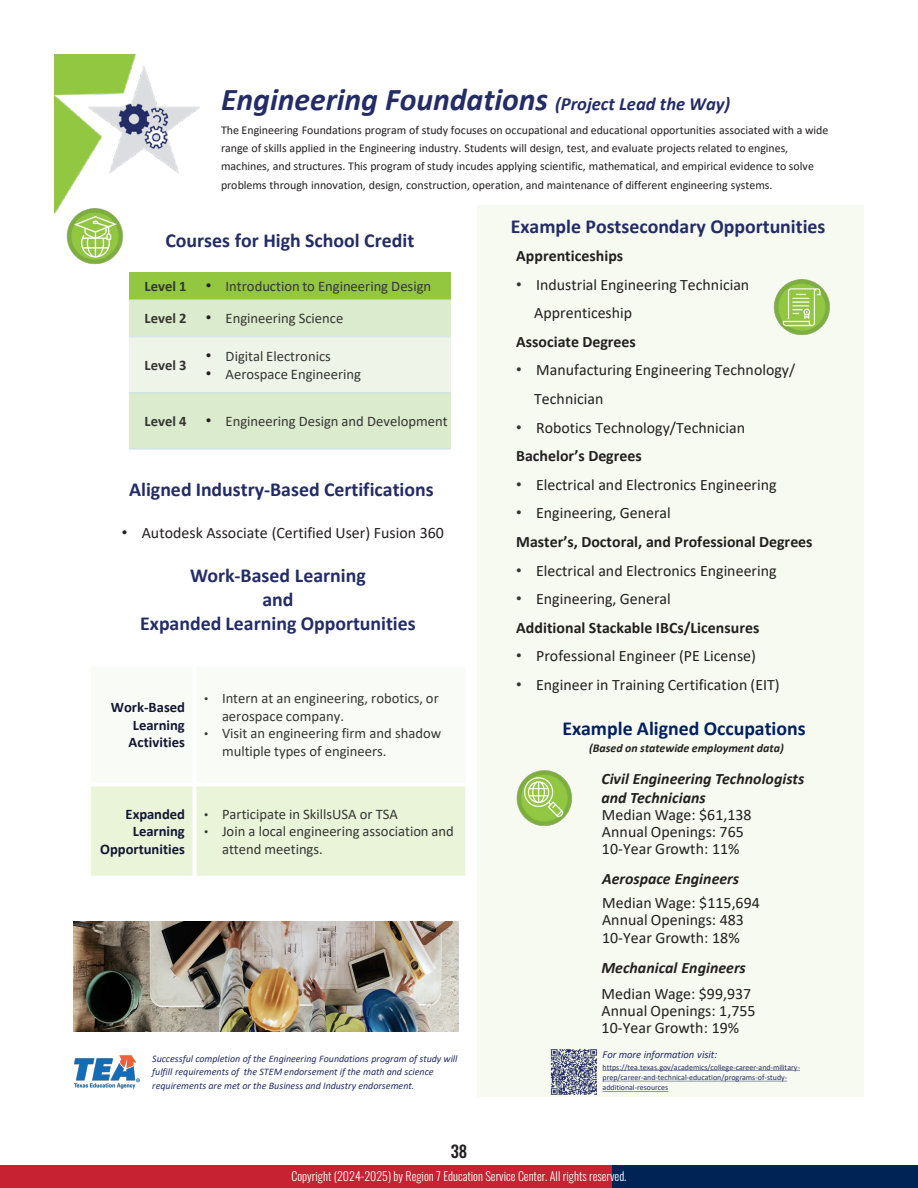
<style>
.page{position:relative;width:918px;height:1188px;background:#fff}
.page>*{position:absolute;margin:0;border:0;box-sizing:border-box;transform-origin:0 0}
.t1{font:italic 700 31.8px "Calibri";color:#232c65}
.t2{font:700 19.8px/23.9px "Calibri";color:#232c65;text-align:center}
.t3{font:700 19.8px "Calibri";color:#002060}
.t4{font:500 16.5px "Oswald";color:#231f20}
.t5{font:15.9px/17.2px "Calibri";color:#231f20}
.t6{font:700 15.9px/28.7px "Calibri";color:#231f20}
.t7{font:italic 700 15.9px/19px "Calibri";color:#231f20}
.t8{font:14.55px/17.5px "Calibri";color:#363534}
.t9{font:700 14.55px/17.5px "Calibri";color:#121633;text-align:justify}
.t10{font:700 14.55px "Calibri";color:#363534}
.t11{font:300 12px "Oswald";color:#fff}
.t12{font:11.85px/18.3px "Calibri";color:#231f20}
.t13{font:italic 700 11.85px "Calibri";color:#231f20}
.t14{font:italic 10.65px "Calibri";letter-spacing:-.005em;color:#232c65}
.t15{font:italic 10.05px/13.4px "Calibri";letter-spacing:-.005em;color:#232c65}
.t16{font:7.95px/10.4px "Calibri";letter-spacing:-.005em;color:#232c65}
.s1{font-size:18.6px}
.s2{font-weight:700}
.s3{font-family:"Arial";font-size:15.9px;color:#231f20}
.s4{font-family:"Arial"}
.s5{font-family:"Arial";font-size:11.85px}
.s6{font-family:"Arial";color:#363534}
.s7{font-family:"Arial";font-weight:400;color:#363534}
.s8{font-weight:400}
.s9{font-weight:700;font-style:italic}
.s10{font-weight:400;font-style:normal}
</style>
<div class="page">
<div style="left:0;top:1166px;width:612px;height:22px;background:#c62231"></div>
<div style="left:612px;top:1166px;width:306px;height:22px;background:#002355"></div>
<img style="left:54px;top:54px;width:810px;height:978px">
<div style="left:129px;top:272px;width:67px;height:28px;background:#93c740"></div>
<div style="left:196px;top:272px;width:254px;height:28px;background:#93c740"></div>
<div style="left:129px;top:300px;width:67px;height:37px;background:#dbebcd"></div>
<div style="left:196px;top:300px;width:254px;height:37px;background:#dbebcd"></div>
<div style="left:129px;top:337px;width:67px;height:56px;background:#eef5e8"></div>
<div style="left:196px;top:337px;width:254px;height:56px;background:#eef5e8"></div>
<div style="left:129px;top:393px;width:67px;height:56px;background:#dbebcd"></div>
<div style="left:196px;top:393px;width:254px;height:56px;background:#dbebcd"></div>
<hr style="left:129px;top:299px;width:322px;height:1px;background:#cde0f0">
<hr style="left:129px;top:336px;width:322px;height:1px;background:#cde0f0">
<hr style="left:129px;top:392px;width:322px;height:1px;background:#cde0f0">
<hr style="left:129px;top:449px;width:322px;height:1px;background:#cde0f0">
<div style="left:477px;top:206px;width:387px;height:891px;background:#f6faf0"></div>
<img style="left:74px;top:1055px;width:66px;height:34px">
<img style="left:550px;top:1049px;width:47px;height:46px">
<svg style="left:603px;top:1081px;width:184px;height:1px"></svg>
<svg style="left:603px;top:1091px;width:65px;height:1px"></svg>
<img style="left:773px;top:279px;width:57px;height:56px">
<img style="left:63px;top:206px;width:64px;height:61px">
<img style="left:74px;top:922px;width:385px;height:110px">
<div style="left:89px;top:665px;width:106px;height:120px;background:#f9fcf6"></div>
<div style="left:195px;top:665px;width:272px;height:120px;background:#f9fcf6"></div>
<div style="left:89px;top:785px;width:106px;height:93px;background:#e9f4d9"></div>
<div style="left:195px;top:785px;width:272px;height:93px;background:#e9f4d9"></div>
<hr style="left:193px;top:663px;width:4px;height:217px;background:#fff">
<svg style="left:91px;top:785px;width:374px;height:2px"></svg>
<hr style="left:87px;top:663px;width:4px;height:217px;background:#fff">
<hr style="left:465px;top:663px;width:4px;height:217px;background:#fff">
<hr style="left:87px;top:663px;width:382px;height:4px;background:#fff">
<hr style="left:87px;top:876px;width:382px;height:4px;background:#fff">
<img style="left:516px;top:770px;width:56px;height:56px">
<p class="t1" style="left:221px;top:77px;width:511px">Engineering Foundations <span class="s1">(Project Lead the Way)</span></p>
<p class="t12" style="left:221px;top:120px;width:609px">The Engineering Foundations program of study focuses on occupational and educational opportunities associated with a wide range of skills applied in the Engineering industry. Students will design, test, and evaluate projects related to engines, machines, and structures. This program of study incudes applying scientific, mathematical, and empirical evidence to solve problems through innovation, design, construction, operation, and maintenance of different engineering systems.</p>
<p class="t2" style="left:165px;top:228px;width:250px">Courses for High School Credit</p>
<p class="t8" style="left:145px;top:277px;width:288px"><span class="s2">Level 1</span> <span class="s3">•</span> Introduction to Engineering Design</p>
<p class="t8" style="left:145px;top:310px;width:200px"><span class="s2">Level 2</span> <span class="s3">•</span> Engineering Science</p>
<p class="t10" style="left:145px;top:355px;width:44px">Level 3</p>
<p class="t8" style="left:206px;top:347px;width:127px"><span class="s3">•</span> Digital Electronics</p>
<p class="t8" style="left:206px;top:366px;width:157px"><span class="s3">•</span> Aerospace Engineering</p>
<p class="t8" style="left:145px;top:412px;width:305px"><span class="s2">Level 4</span> <span class="s3">•</span> Engineering Design and Development</p>
<p class="t2" style="left:129px;top:477px;width:306px">Aligned Industry-Based Certifications</p>
<p class="t5" style="left:122px;top:523px;width:324px"><span class="s4">•</span> Autodesk Associate (Certified User) Fusion 360</p>
<p class="t2" style="left:140px;top:563px;width:277px">Work-Based Learning<br>and<br>Expanded Learning Opportunities</p>
<p class="t9" style="left:129px;top:698px;width:58px;text-indent:-18px">Work-Based Learning Activities</p>
<p class="t8" style="left:222px;top:689px;width:218px;text-indent:-18px"><span class="s5">•</span> Intern at an engineering, robotics, or aerospace company.</p>
<p class="t8" style="left:222px;top:724px;width:221px;text-indent:-18px"><span class="s5">•</span> Visit an engineering firm and shadow multiple types of engineers.</p>
<p class="t9" style="left:100px;top:805px;width:86px;text-align:right">Expanded<br>Learning<br>Opportunities</p>
<p class="t8" style="left:204px;top:805px;width:195px"><span class="s5">•</span> Participate in SkillsUSA or TSA</p>
<p class="t8" style="left:222px;top:822px;width:233px;text-indent:-18px"><span class="s5">•</span> Join a local engineering association and attend meetings.</p>
<p class="t2" style="left:511px;top:214px;width:316px">Example Postsecondary Opportunities</p>
<p class="t6" style="left:516px;top:241px;width:109px">Apprenticeships</p>
<p class="t5" style="left:516px;top:275px;width:235px"><span class="s6">•</span> Industrial Engineering Technician</p>
<p class="t5" style="left:534px;top:304px;width:100px">Apprenticeship</p>
<p class="t6" style="left:516px;top:327px;width:121px">Associate Degrees</p>
<p class="t5" style="left:534px;top:355px;width:263px;line-height:28.7px;text-indent:-18px"><span class="s6">•</span> Manufacturing Engineering Technology/<br>Technician</p>
<p class="t5" style="left:516px;top:413px;width:230px;line-height:28.7px"><span class="s6">•</span> Robotics Technology/Technician<br><span class="s2">Bachelor’s Degrees</span></p>
<p class="t5" style="left:516px;top:475px;width:262px"><span class="s6">•</span> Electrical and Electronics Engineering</p>
<p class="t6" style="left:516px;top:499px;width:298px"><span class="s7">•</span> <span class="s8">Engineering, General<br></span>Master’s, Doctoral, and Professional Degrees</p>
<p class="t5" style="left:516px;top:561px;width:262px"><span class="s6">•</span> Electrical and Electronics Engineering</p>
<p class="t6" style="left:516px;top:584px;width:245px"><span class="s7">•</span> <span class="s8">Engineering, General<br></span>Additional Stackable IBCs/Licensures</p>
<p class="t5" style="left:516px;top:647px;width:241px"><span class="s6">•</span> Professional Engineer (PE License)</p>
<p class="t5" style="left:516px;top:676px;width:265px"><span class="s6">•</span> Engineer in Training Certification (EIT)</p>
<p class="t3" style="left:563px;top:715px;width:244px">Example Aligned Occupations</p>
<p class="t13" style="left:589px;top:739px;width:196px">(Based on statewide employment data)</p>
<p class="t7" style="left:601px;top:769px;width:204px">Civil Engineering Technologists and Technicians</p>
<p class="t5" style="left:602px;top:805px;width:151px">Median Wage: $61,138<br>Annual Openings: 765<br>10-Year Growth: 11%</p>
<p class="t5" style="left:602px;top:867px;width:159px;line-height:23.9px"><span class="s9">Aerospace Engineers<br></span>Median Wage: $115,694</p>
<p class="t5" style="left:602px;top:911px;width:143px">Annual Openings: 483<br>10-Year Growth: 18%</p>
<p class="t7" style="left:601px;top:955px;width:151px;line-height:25.7px">Mechanical Engineers<br><span class="s10">Median Wage: $99,937</span></p>
<p class="t5" style="left:602px;top:1002px;width:156px">Annual Openings: 1,755<br>10-Year Growth: 19%</p>
<p class="t15" style="left:152px;top:1052px;width:307px">Successful completion of the Engineering Foundations program of study will fulfill requirements of the STEM endorsement if the math and science requirements are met or the Business and Industry endorsement.</p>
<p class="t14" style="left:603px;top:1048px;width:116px">For more information visit:</p>
<p class="t16" style="left:603px;top:1062px;width:199px">https://tea.texas.gov/academics/college-career-and-military&shy;prep/career-and-technical-education/programs-of-study&shy;additional-resources</p>
<p class="t4" style="left:451px;top:1137px;width:18px">38</p>
<p class="t11" style="left:292px;top:1166px;width:336px">Copyright (2024-2025) by Region 7 Education Service Center. All rights reserved.</p>
</div>
